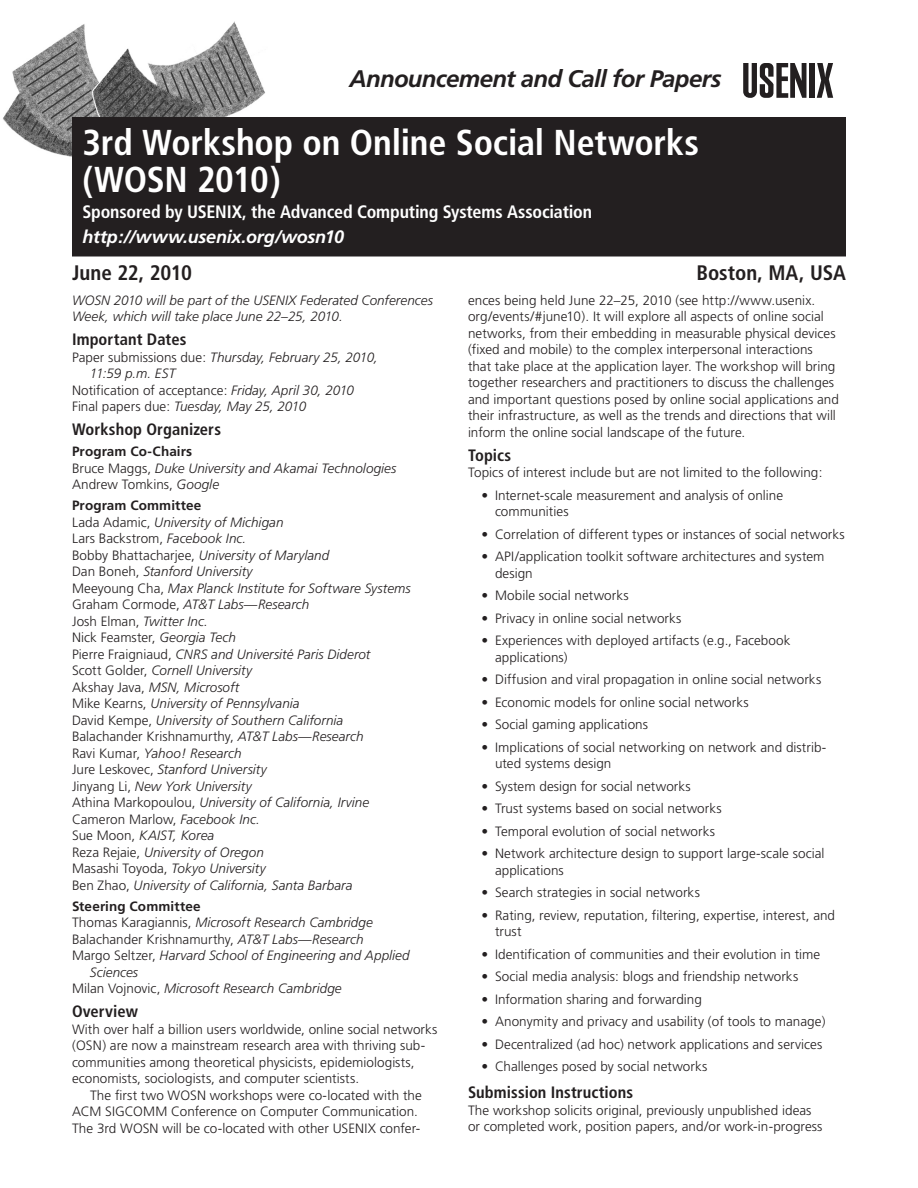
<style>
.page{position:relative;width:918px;height:1188px;background:#fff}
.page>*{position:absolute;margin:0;border:0;box-sizing:border-box;transform-origin:0 0}
.conference_name{font:700 condensed 36px/37.5px "Frutiger";letter-spacing:-.005em;color:#fff}
.announcement{font:italic 700 24px "Frutiger";letter-spacing:-.03em;color:#231f20}
.dates_location{font:700 condensed 21px "Frutiger";letter-spacing:-.005em;color:#231f20}
.conference_sponsors{font:700 condensed 18px "Frutiger";letter-spacing:-.01em;color:#fff}
.conference_sponsors-2{font:italic 700 18px "Frutiger";letter-spacing:-.015em;color:#fff}
.head{font:700 condensed 16.5px "Frutiger";letter-spacing:.005em;color:#231f20}
.body_first{font:italic 300 13.5px/16.5px "Frutiger";color:#231f20}
.Bullet_List_1{font:300 13.5px/16.5px "Frutiger";letter-spacing:.005em;color:#231f20}
.body{font:300 13.5px/16.5px "Frutiger";letter-spacing:.005em;color:#231f20}
.body_first-2{font:300 13.5px/16.5px "Frutiger";letter-spacing:.005em;color:#231f20}
.subhead{font:700 13.5px "Frutiger";letter-spacing:.01em;color:#231f20}
.s1{font-style:normal}
.s2{font-style:italic}
</style>
<div class="page">
<img style="left:3px;top:21px;width:262px;height:136px">
<svg style="left:743px;top:63px;width:63px;height:35px"></svg>
<div style="left:810px;top:63px;width:5px;height:35px;background:#231f20"></div>
<svg style="left:817px;top:63px;width:16px;height:35px"></svg>
<div style="left:73px;top:118px;width:772px;height:138px;background:#231f20"></div>
<div style="left:72px;top:117px;width:774px;height:139px;border:2px solid #231f20"></div>
<p class="announcement" style="left:350px;top:65px;width:373px">Announcement and Call for Papers</p>
<p class="conference_name" style="left:82px;top:123px;width:618px">3rd Workshop on Online Social Networks (WOSN 2010)</p>
<p class="conference_sponsors" style="left:82px;top:201px;width:511px">Sponsored by USENIX, the Advanced Computing Systems Association</p>
<p class="conference_sponsors-2" style="left:82px;top:226px;width:263px">http://www.usenix.org/wosn10</p>
<p class="dates_location" style="left:72px;top:260px;width:121px">June 22, 2010</p>
<p class="dates_location" style="left:696px;top:260px;width:151px">Boston, MA, USA</p>
<p class="body_first" style="left:72px;top:292px;width:362px">WOSN 2010 will be part of the USENIX Federated Conferences<br>Week, which will take place June 22–25, 2010.</p>
<p class="head" style="left:72px;top:330px;width:116px">Important Dates</p>
<p class="body_first" style="left:90px;top:349px;width:290px;text-indent:-18px"><span class="s1">Paper submissions due:</span> Thursday, February 25, 2010,<br>11:59 p.m. EST</p>
<p class="body_first-2" style="left:72px;top:382px;width:284px">Notification of acceptance: <span class="s2">Friday, April 30, 2010</span></p>
<p class="body_first" style="left:72px;top:398px;width:236px"><span class="s1">Final papers due:</span> Tuesday, May 25, 2010</p>
<p class="head" style="left:72px;top:420px;width:151px">Workshop Organizers</p>
<p class="subhead" style="left:72px;top:443px;width:122px">Program Co-Chairs</p>
<p class="body_first" style="left:72px;top:460px;width:326px"><span class="s1">Bruce Maggs,</span> Duke University and Akamai Technologies</p>
<p class="body_first-2" style="left:72px;top:476px;width:149px">Andrew Tomkins, <span class="s2">Google</span></p>
<p class="subhead" style="left:72px;top:497px;width:131px">Program Committee</p>
<p class="body_first" style="left:72px;top:514px;width:213px"><span class="s1">Lada Adamic,</span> University of Michigan</p>
<p class="body_first-2" style="left:72px;top:530px;width:176px">Lars Backstrom, <span class="s2">Facebook Inc.</span></p>
<p class="body_first" style="left:72px;top:547px;width:259px"><span class="s1">Bobby Bhattacharjee,</span> University of Maryland</p>
<p class="body_first" style="left:72px;top:563px;width:182px"><span class="s1">Dan Boneh,</span> Stanford University</p>
<p class="body_first" style="left:72px;top:580px;width:340px"><span class="s1">Meeyoung Cha,</span> Max Planck Institute for Software Systems</p>
<p class="body_first" style="left:72px;top:596px;width:239px"><span class="s1">Graham Cormode,</span> AT&amp;T Labs—Research</p>
<p class="body_first" style="left:72px;top:613px;width:137px"><span class="s1">Josh Elman,</span> Twitter Inc.</p>
<p class="body_first-2" style="left:72px;top:629px;width:165px">Nick Feamster, <span class="s2">Georgia Tech</span></p>
<p class="body_first" style="left:72px;top:646px;width:300px"><span class="s1">Pierre Fraigniaud,</span> CNRS and Université Paris Diderot</p>
<p class="body_first" style="left:72px;top:662px;width:182px"><span class="s1">Scott Golder,</span> Cornell University</p>
<p class="body_first" style="left:72px;top:679px;width:169px"><span class="s1">Akshay Java,</span> MSN, Microsoft</p>
<p class="body_first" style="left:72px;top:695px;width:229px"><span class="s1">Mike Kearns,</span> University of Pennsylvania</p>
<p class="body_first" style="left:72px;top:712px;width:273px"><span class="s1">David Kempe,</span> University of Southern California</p>
<p class="body_first-2" style="left:72px;top:728px;width:293px">Balachander Krishnamurthy, <span class="s2">AT&amp;T Labs—Research</span></p>
<p class="body_first" style="left:72px;top:745px;width:171px"><span class="s1">Ravi Kumar,</span> Yahoo! Research</p>
<p class="body_first" style="left:72px;top:761px;width:196px"><span class="s1">Jure Leskovec,</span> Stanford University</p>
<p class="body_first" style="left:72px;top:778px;width:181px"><span class="s1">Jinyang Li,</span> New York University</p>
<p class="body_first" style="left:72px;top:794px;width:299px"><span class="s1">Athina Markopoulou,</span> University of California, Irvine</p>
<p class="body_first-2" style="left:72px;top:811px;width:189px">Cameron Marlow, <span class="s2">Facebook Inc.</span></p>
<p class="body_first" style="left:72px;top:827px;width:144px"><span class="s1">Sue Moon,</span> KAIST, Korea</p>
<p class="body_first" style="left:72px;top:844px;width:193px"><span class="s1">Reza Rejaie,</span> University of Oregon</p>
<p class="body_first" style="left:72px;top:860px;width:195px"><span class="s1">Masashi Toyoda,</span> Tokyo University</p>
<p class="body_first" style="left:72px;top:877px;width:282px"><span class="s1">Ben Zhao,</span> University of California, Santa Barbara</p>
<p class="subhead" style="left:72px;top:898px;width:130px">Steering Committee</p>
<p class="body_first" style="left:72px;top:914px;width:302px"><span class="s1">Thomas Karagiannis,</span> Microsoft Research Cambridge</p>
<p class="body_first-2" style="left:72px;top:931px;width:293px">Balachander Krishnamurthy, <span class="s2">AT&amp;T Labs—Research</span></p>
<p class="body_first" style="left:90px;top:947px;width:321px;text-indent:-18px"><span class="s1">Margo Seltzer,</span> Harvard School of Engineering and Applied<br>Sciences</p>
<p class="body_first" style="left:72px;top:980px;width:271px"><span class="s1">Milan Vojnovic,</span> Microsoft Research Cambridge</p>
<p class="head" style="left:72px;top:1002px;width:68px">Overview</p>
<p class="body_first-2" style="left:72px;top:1021px;width:367px">With over half a billion users worldwide, online social networks (OSN) are now a mainstream research area with thriving sub&shy;communities among theoretical physicists, epidemiologists, economists, sociologists, and computer scientists.</p>
<p class="body" style="left:72px;top:1087px;width:351px;text-indent:18px">The first two WOSN workshops were co-located with the<br>ACM SIGCOMM Conference on Computer Communication.<br>The 3rd WOSN will be co-located with other USENIX confer-</p>
<p class="body" style="left:468px;top:292px;width:372px">ences being held June 22–25, 2010 (see http://www.usenix. org/events/#june10). It will explore all aspects of online social networks, from their embedding in measurable physical devices (fixed and mobile) to the complex interpersonal interactions that take place at the application layer. The workshop will bring together researchers and practitioners to discuss the challenges and important questions posed by online social applications and their infrastructure, as well as the trends and directions that will inform the online social landscape of the future.</p>
<p class="head" style="left:468px;top:445px;width:45px">Topics</p>
<p class="body_first-2" style="left:468px;top:464px;width:356px">Topics of interest include but are not limited to the following:</p>
<p class="Bullet_List_1" style="left:495px;top:487px;width:290px;text-indent:-14px">• Internet-scale measurement and analysis of online communities</p>
<p class="Bullet_List_1" style="left:482px;top:526px;width:365px">• Correlation of different types or instances of social networks</p>
<p class="Bullet_List_1" style="left:495px;top:548px;width:331px;text-indent:-14px">• API/application toolkit software architectures and system design</p>
<p class="Bullet_List_1" style="left:482px;top:587px;width:149px">• Mobile social networks</p>
<p class="Bullet_List_1" style="left:482px;top:610px;width:201px">• Privacy in online social networks</p>
<p class="Bullet_List_1" style="left:495px;top:632px;width:297px;text-indent:-14px">• Experiences with deployed artifacts (e.g., Facebook applications)</p>
<p class="Bullet_List_1" style="left:482px;top:671px;width:341px">• Diffusion and viral propagation in online social networks</p>
<p class="Bullet_List_1" style="left:482px;top:694px;width:269px">• Economic models for online social networks</p>
<p class="Bullet_List_1" style="left:482px;top:716px;width:168px">• Social gaming applications</p>
<p class="Bullet_List_1" style="left:495px;top:739px;width:333px;text-indent:-14px">• Implications of social networking on network and distrib&shy;uted systems design</p>
<p class="Bullet_List_1" style="left:482px;top:778px;width:211px">• System design for social networks</p>
<p class="Bullet_List_1" style="left:482px;top:800px;width:242px">• Trust systems based on social networks</p>
<p class="Bullet_List_1" style="left:482px;top:823px;width:235px">• Temporal evolution of social networks</p>
<p class="Bullet_List_1" style="left:495px;top:845px;width:331px;text-indent:-14px">• Network architecture design to support large-scale social applications</p>
<p class="Bullet_List_1" style="left:482px;top:884px;width:220px">• Search strategies in social networks</p>
<p class="Bullet_List_1" style="left:495px;top:907px;width:342px;text-indent:-14px">• Rating, review, reputation, filtering, expertise, interest, and trust</p>
<p class="Bullet_List_1" style="left:482px;top:946px;width:340px">• Identification of communities and their evolution in time</p>
<p class="Bullet_List_1" style="left:482px;top:968px;width:318px">• Social media analysis: blogs and friendship networks</p>
<p class="Bullet_List_1" style="left:482px;top:991px;width:222px">• Information sharing and forwarding</p>
<p class="Bullet_List_1" style="left:482px;top:1013px;width:346px">• Anonymity and privacy and usability (of tools to manage)</p>
<p class="Bullet_List_1" style="left:482px;top:1036px;width:342px">• Decentralized (ad hoc) network applications and services</p>
<p class="Bullet_List_1" style="left:482px;top:1058px;width:227px">• Challenges posed by social networks</p>
<p class="head" style="left:468px;top:1083px;width:167px">Submission Instructions</p>
<p class="body_first-2" style="left:468px;top:1102px;width:356px">The workshop solicits original, previously unpublished ideas or completed work, position papers, and/or work-in-progress</p>
</div>
